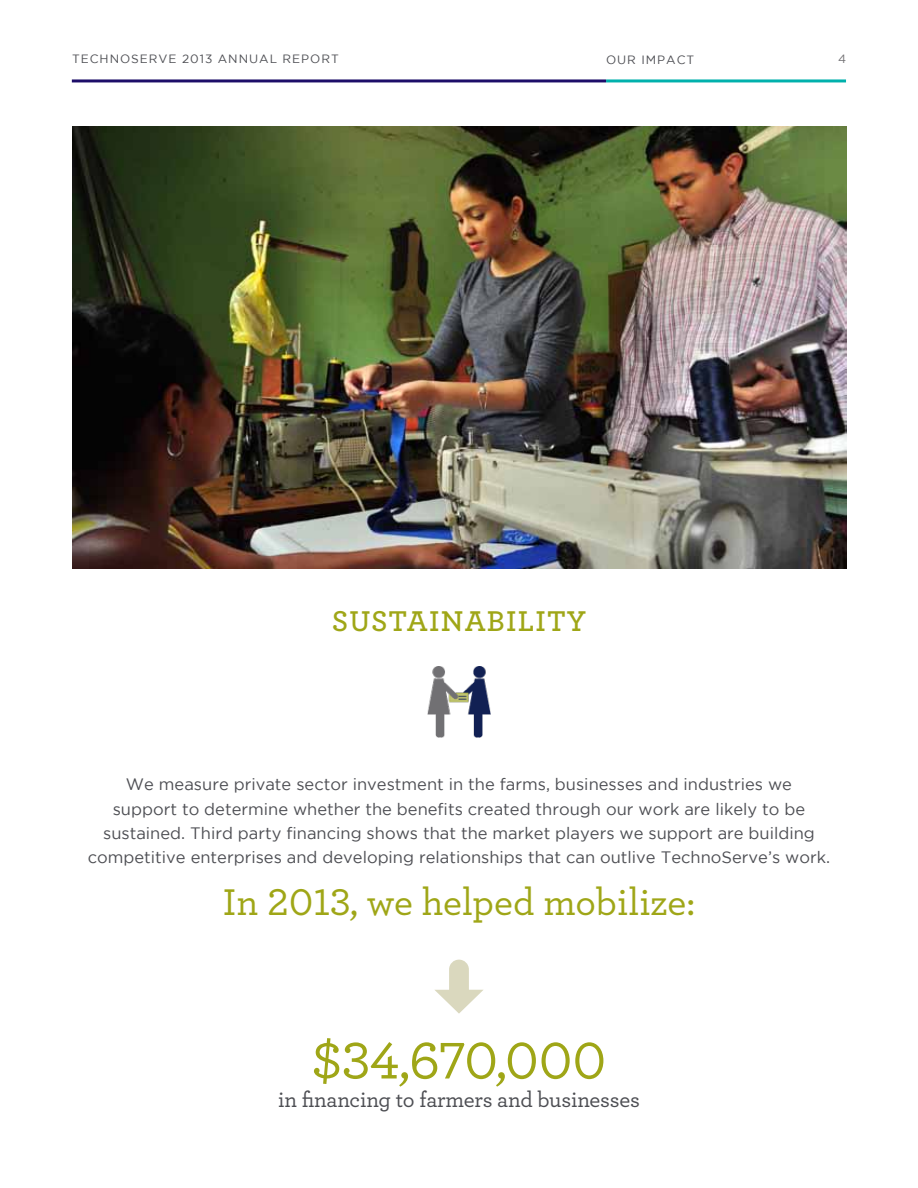
<style>
.page{position:relative;width:918px;height:1188px;background:#fff}
.page>*{position:absolute;margin:0;border:0;box-sizing:border-box;transform-origin:0 0}
.t1{font:500 54px "Archer";letter-spacing:-.01em;color:#9fa617}
.t2{font:500 39px "Archer";color:#9fa617}
.t3{font:600 30px "Archer";letter-spacing:.04em;color:#9fa617}
.t4{font:500 22.5px "Archer";letter-spacing:-.01em;color:#4d4e53}
.t5{font:16.5px/24px "Gotham";color:#4d4e53;text-align:center}
.t6{font:12px "Gotham";letter-spacing:.08em;color:#4d4e53}
.t7{font:12px "Gotham";color:#717073}
</style>
<div class="page">
<hr style="left:606px;top:79px;width:240px;height:3px;background:#00b1ac">
<hr style="left:72px;top:79px;width:534px;height:3px;background:#1d0d69">
<img style="left:72px;top:126px;width:774px;height:442px">
<svg style="left:435px;top:960px;width:48px;height:54px"></svg>
<img style="left:427px;top:666px;width:64px;height:72px">
<p class="t6" style="left:72px;top:52px;width:268px">TECHNOSERVE 2013 ANNUAL REPORT</p>
<p class="t6" style="left:606px;top:53px;width:90px">OUR IMPACT</p>
<p class="t7" style="left:838px;top:52px;width:10px">4</p>
<h3 class="t3" style="left:332px;top:599px;width:256px">SUSTAINABILITY</h3>
<p class="t5" style="left:88px;top:772px;width:744px">We measure private sector investment in the farms, businesses and industries we<br>support to determine whether the benefits created through our work are likely to be sustained. Third party financing shows that the market players we support are building competitive enterprises and developing relationships that can outlive TechnoServe’s work.</p>
<h2 class="t2" style="left:223px;top:874px;width:474px">In 2013, we helped mobilize:</h2>
<h1 class="t1" style="left:312px;top:1022px;width:297px">$34,670,000</h1>
<h3 class="t4" style="left:278px;top:1083px;width:363px">in financing to farmers and businesses</h3>
</div>
